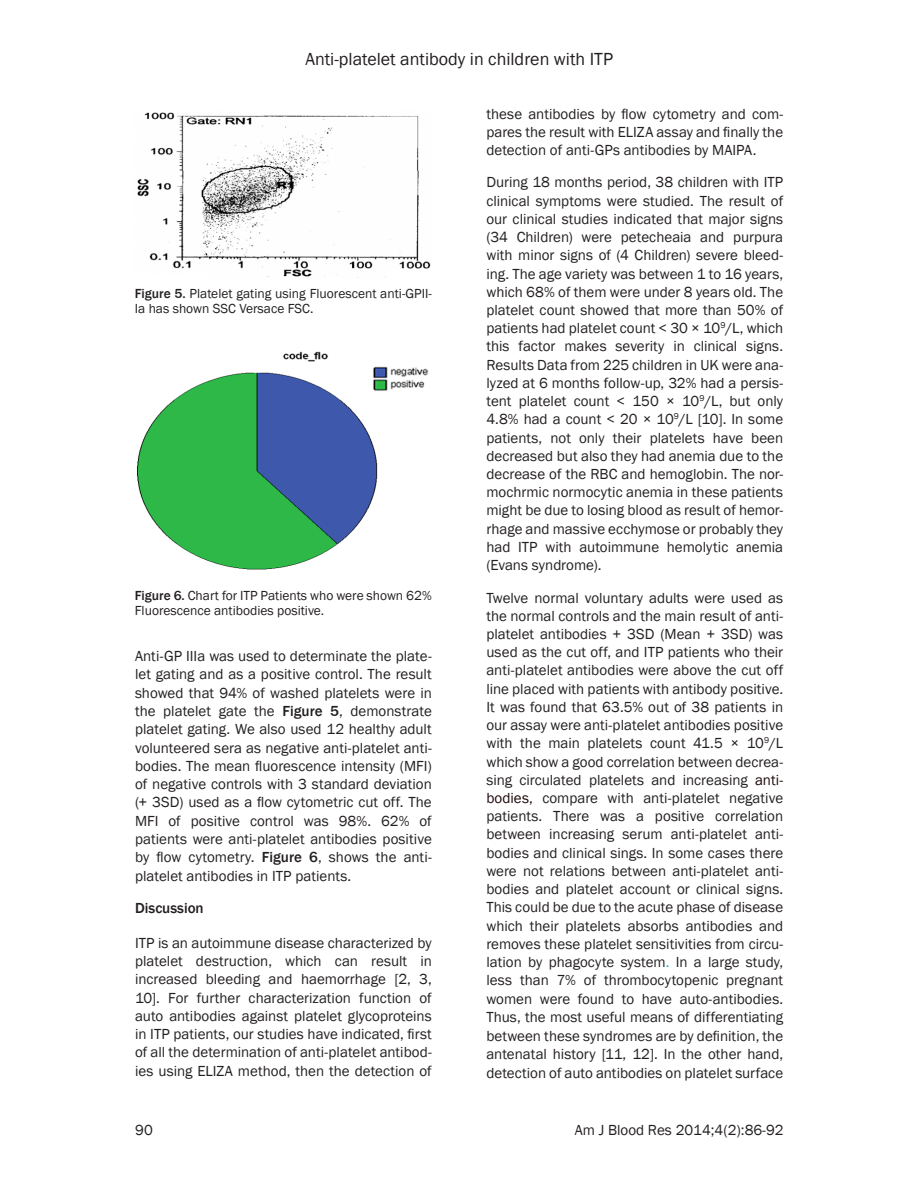
<style>
.page{position:relative;width:918px;height:1188px;background:#fff}
.page>*{position:absolute;margin:0;border:0;box-sizing:border-box;transform-origin:0 0}
.t1{font:18px "Franklin Gothic";color:#231f20}
.TXT{font:15px/18.3px "Franklin Gothic";color:#231f20;text-align:justify}
.t2{font:500 15px "Franklin Gothic";color:#231f20}
.Fig_Caption{font:13.5px/15px "Franklin Gothic";color:#231f20}
.s1{font-weight:500}
.s2{color:#1e080a}
.s3{color:#00b0f0}
</style>
<div class="page">
<img style="left:137px;top:112px;width:294px;height:166px">
<img style="left:137px;top:351px;width:292px;height:219px">
<p class="t1" style="left:305px;top:48px;width:309px">Anti-platelet antibody in children with ITP</p>
<p class="Fig_Caption" style="left:135px;top:286px;width:299px"><span class="s1">Figure 5.</span> Platelet gating using Fluorescent anti-GPII-<br>Ia has shown SSC Versace FSC.</p>
<p class="Fig_Caption" style="left:135px;top:588px;width:298px"><span class="s1">Figure 6.</span> Chart for ITP Patients who were shown 62%<br>Fluorescence antibodies positive.</p>
<p class="TXT" style="left:135px;top:647px;width:298px">Anti-GP IIIa was used to determinate the plate&shy;let gating and as a positive control. The result showed that 94% of washed platelets were in the platelet gate the <span class="s1">Figure 5</span>, demonstrate platelet gating. We also used 12 healthy adult volunteered sera as negative anti-platelet anti&shy;bodies. The mean fluorescence intensity (MFI) of negative controls with 3 standard deviation (+ 3SD) used as a flow cytometric cut off. The MFI of positive control was 98%. 62% of patients were anti-platelet antibodies positive by flow cytometry. <span class="s1">Figure 6</span>, shows the anti&shy;platelet antibodies in ITP patients.</p>
<h1 class="t2" style="left:135px;top:899px;width:70px">Discussion</h1>
<p class="TXT" style="left:135px;top:934px;width:298px">ITP is an autoimmune disease characterized by platelet destruction, which can result in increased bleeding and haemorrhage [2, 3, 10]. For further characterization function of auto antibodies against platelet glycoproteins in ITP patients, our studies have indicated, first of all the determination of anti-platelet antibod&shy;ies using ELIZA method, then the detection of</p>
<p class="TXT" style="left:486px;top:105px;width:298px">these antibodies by flow cytometry and com&shy;pares the result with ELIZA assay and finally the detection of anti-GPs antibodies by MAIPA.</p>
<p class="TXT" style="left:486px;top:174px;width:298px">During 18 months period, 38 children with ITP clinical symptoms were studied. The result of our clinical studies indicated that major signs (34 Children) were petecheaia and purpura with minor signs of (4 Children) severe bleed&shy;ing. The age variety was between 1 to 16 years, which 68% of them were under 8 years old. The platelet count showed that more than 50% of patients had platelet count &lt; 30 × 10<sup>9</sup>/L, which this factor makes severity in clinical signs.<br>Results Data from 225 children in UK were ana&shy;lyzed at 6 months follow-up, 32% had a persis&shy;tent platelet count &lt; 150 × 10<sup>9</sup>/L, but only 4.8% had a count &lt; 20 × 10<sup>9</sup>/L [10]. In some patients, not only their platelets have been decreased but also they had anemia due to the decrease of the RBC and hemoglobin. The nor&shy;mochrmic normocytic anemia in these patients might be due to losing blood as result of hemor&shy;rhage and massive ecchymose or probably they had ITP with autoimmune hemolytic anemia (Evans syndrome).</p>
<p class="TXT" style="left:486px;top:589px;width:298px">Twelve normal voluntary adults were used as the normal controls and the main result of anti&shy;platelet antibodies + 3SD (Mean + 3SD) was used as the cut off, and ITP patients who their anti-platelet antibodies were above the cut off line placed with patients with antibody positive.<br>It was found that 63.5% out of 38 patients in our assay were anti-platelet antibodies positive with the main platelets count 41.5 × 10<sup>9</sup>/L which show a good correlation between decrea&shy;sing circulated platelets and increasing <span class="s2">anti&shy;bodies,</span> compare with anti-platelet negative patients. There was a positive correlation between increasing serum anti-platelet anti&shy;bodies and clinical sings. In some cases there were not relations between anti-platelet anti&shy;bodies and platelet account or clinical signs.<br>This could be due to the acute phase of disease which their platelets absorbs antibodies and removes these platelet sensitivities from circu&shy;lation by phagocyte system<span class="s3">.</span> In a large study, less than 7% of thrombocytopenic pregnant women were found to have auto-antibodies.<br>Thus, the most useful means of differentiating between these syndromes are by definition, the antenatal history [11, 12]. In the other hand, detection of auto antibodies on platelet surface</p>
<p class="TXT" style="left:135px;top:1121px;width:19px">90</p>
<p class="TXT" style="left:575px;top:1121px;width:210px">Am J Blood Res 2014;4(2):86-92</p>
</div>
